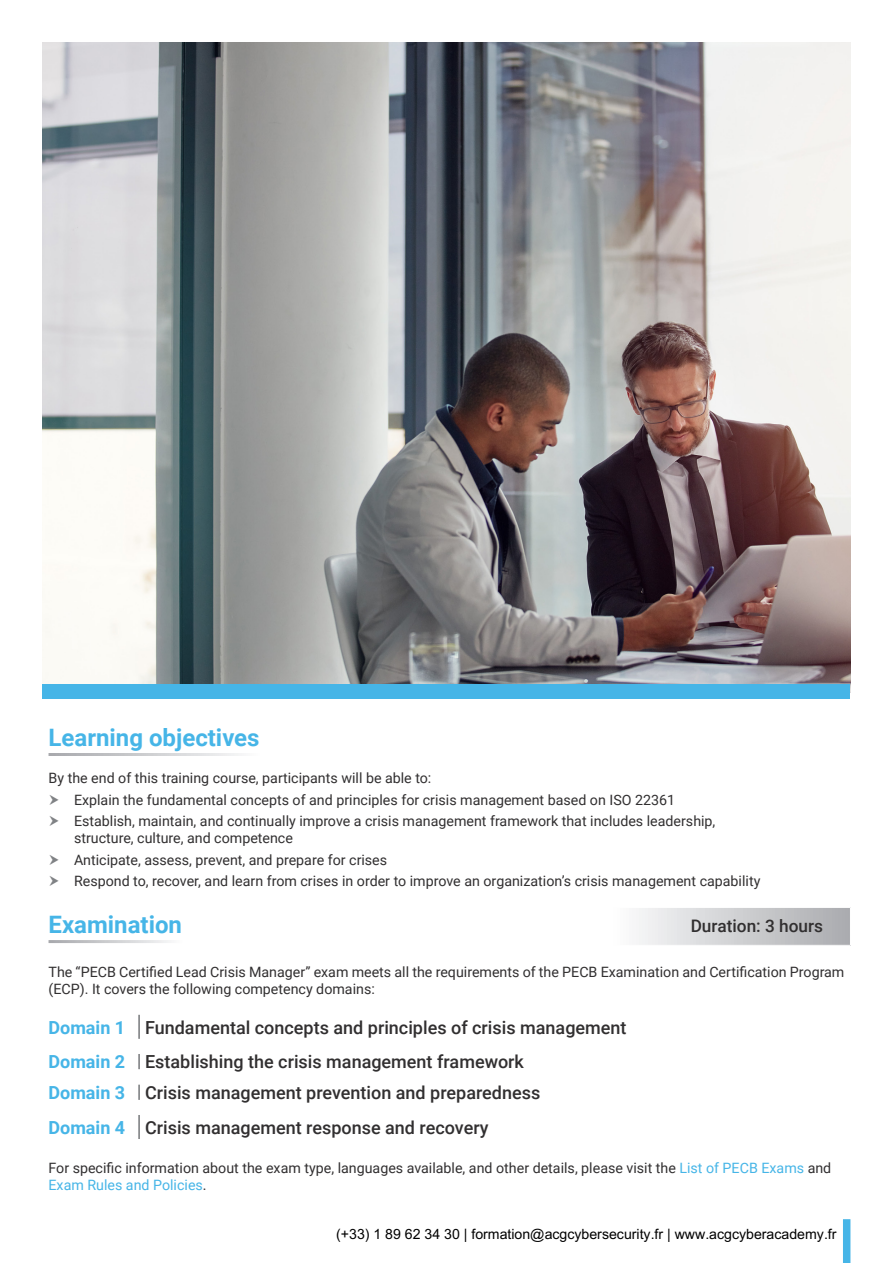
<style>
.page{position:relative;width:893px;height:1263px;background:#fff}
.page>*{position:absolute;margin:0;border:0;box-sizing:border-box;transform-origin:0 0}
.t1{font:700 24px "Roboto";color:#46b5e7}
.t2{font:500 18px "Roboto";color:#312f30}
.t3{font:700 18px "Roboto";color:#46b5e7}
.t4{font:500 17.25px "Roboto";color:#312f30}
.Bullet_Points{font:14.25px/16.5px "Roboto";color:#312f30}
.t5{font:14.1px "Arial";color:#000}
.t6{font:13.95px "Arial";color:#000}
.s1{color:#46b5e7}
</style>
<div class="page">
<img style="left:43px;top:43px;width:807px;height:641px">
<div style="left:843px;top:1219px;width:7px;height:44px;background:#46b5e7"></div>
<div style="left:43px;top:684px;width:807px;height:15px;background:#46b5e7"></div>
<svg style="left:639px;top:908px;width:211px;height:37px;background:#cecfd1"></svg>
<hr style="left:138px;top:1015px;width:2px;height:24px;background:#76787b">
<svg style="left:138px;top:1054px;width:2px;height:15px"></svg>
<svg style="left:138px;top:1084px;width:2px;height:16px"></svg>
<hr style="left:138px;top:1115px;width:2px;height:24px;background:#76787b">
<p class="t1" style="left:49px;top:720px;width:213px">Learning objectives</p>
<p class="Bullet_Points" style="left:49px;top:770px;width:384px">By the end of this training course, participants will be able to:</p>
<p class="Bullet_Points" style="left:74px;top:791px;width:603px">Explain the fundamental concepts of and principles for crisis management based on ISO 22361</p>
<p class="Bullet_Points" style="left:74px;top:812px;width:643px;line-height:17.1px">Establish, maintain, and continually improve a crisis management framework that includes leadership, structure, culture, and competence</p>
<p class="Bullet_Points" style="left:74px;top:851px;width:315px">Anticipate, assess, prevent, and prepare for crises</p>
<p class="Bullet_Points" style="left:74px;top:872px;width:688px">Respond to, recover, and learn from crises in order to improve an organization’s crisis management capability</p>
<p class="t1" style="left:49px;top:907px;width:135px">Examination</p>
<p class="t4" style="left:691px;top:913px;width:134px">Duration: 3 hours</p>
<p class="Bullet_Points" style="left:49px;top:963px;width:797px">The “PECB Certified Lead Crisis Manager” exam meets all the requirements of the PECB Examination and Certification Program (ECP). It covers the following competency domains:</p>
<p class="t3" style="left:49px;top:1014px;width:78px">Domain 1</p>
<p class="t2" style="left:145px;top:1014px;width:483px">Fundamental concepts and principles of crisis management</p>
<p class="t3" style="left:49px;top:1049px;width:78px">Domain 2</p>
<p class="t2" style="left:145px;top:1049px;width:380px">Establishing the crisis management framework</p>
<p class="t3" style="left:49px;top:1080px;width:78px">Domain 3</p>
<p class="t2" style="left:145px;top:1080px;width:397px">Crisis management prevention and preparedness</p>
<p class="t3" style="left:49px;top:1115px;width:78px">Domain 4</p>
<p class="t2" style="left:145px;top:1115px;width:345px">Crisis management response and recovery</p>
<p class="Bullet_Points" style="left:49px;top:1159px;width:784px">For specific information about the exam type, languages available, and other details, please visit the <span class="s1">List of PECB Exams</span> and<br><span class="s1">Exam Rules and Policies</span>.</p>
<p class="t6" style="left:333px;top:1225px;width:504px">(+33) 1 89 62 34 30 | formation@acgcyberacademy.fr | www.acgcyberacademy.fr</p>
<p class="Bullet_Points" style="left:372px;top:1218px;width:454px">(+33) 1 89 62 34 30 | formation@acgcybersecurity.fr | acgcyberademy.fr</p>
<p class="t5" style="left:336px;top:1226px;width:502px">(+33) 1 89 62 34 30 | formation@acgcybersecurity.fr | www.acgcyberacademy.fr</p>
</div>
